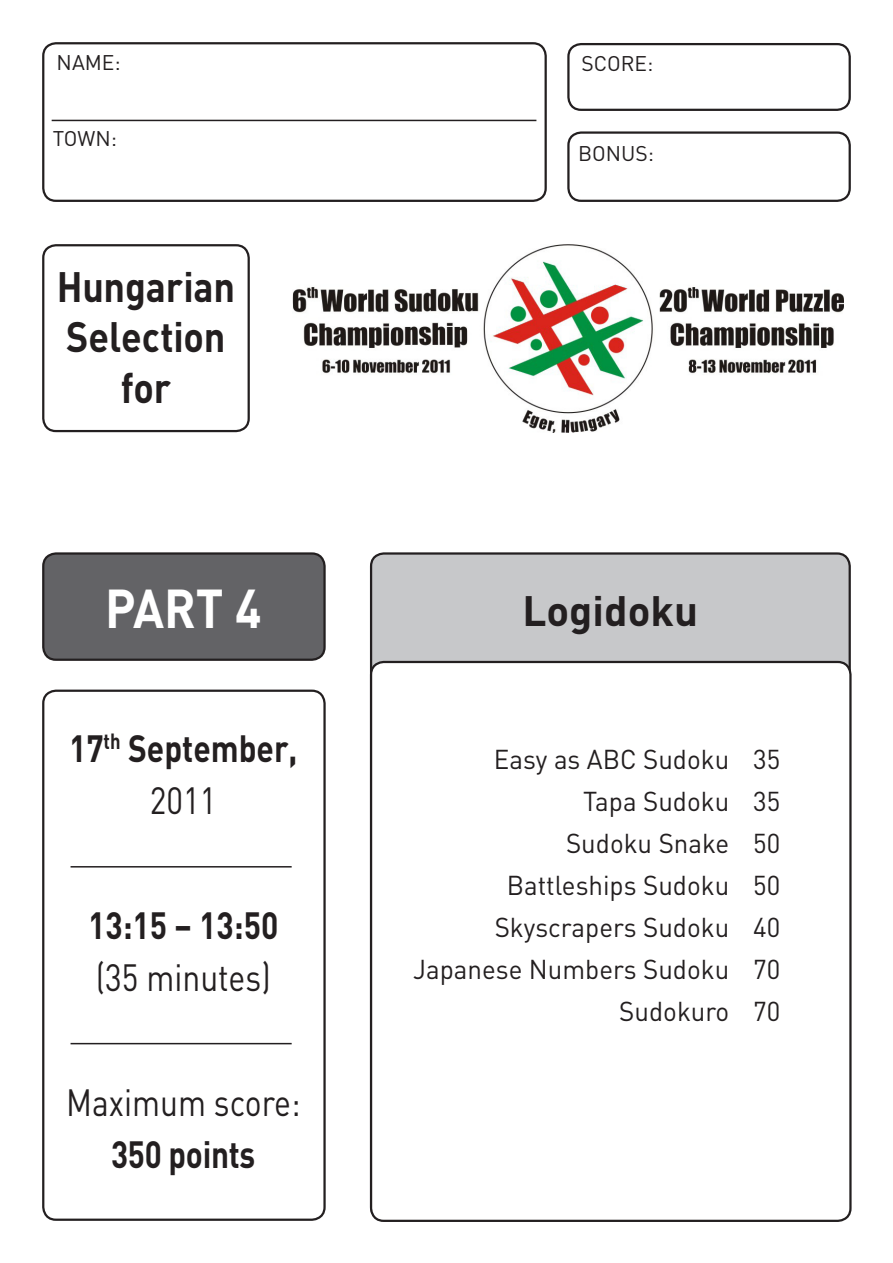
<style>
.page{position:relative;width:893px;height:1263px;background:#fff}
.page>*{position:absolute;margin:0;border:0;box-sizing:border-box;transform-origin:0 0}
.t1{font:700 54px "DINM";color:#fff;scale:.9 1}
.t2{font:700 42px/50.4px "DINM";letter-spacing:-.005em;color:#231f20;scale:.9 1}
.t3{font:700 42px "DINM";letter-spacing:-.005em;color:#231f20}
.t4{font:37.5px "DINM";color:#231f20;scale:.85 1}
.t5{font:700 37.5px "DINM";color:#231f20;scale:.85 1}
.t6{font:700 37.5px "DINM";color:#231f20;scale:.84 1}
.t7{font:27px "DINM";color:#231f20;scale:.96 1}
.t8{font:21px "DINM";color:#231f20}
</style>
<div class="page">
<img style="left:292px;top:244px;width:552px;height:188px">
<div style="left:42px;top:42px;width:505px;height:160px;border:2px solid #231f20;border-radius:13px"></div>
<div style="left:43px;top:553px;width:282px;height:107px;background:#636366;border-radius:13px"></div>
<div style="left:42px;top:552px;width:284px;height:109px;border:2px solid #231f20;border-radius:13px"></div>
<div style="left:42px;top:690px;width:284px;height:531px;border:2px solid #231f20;border-radius:13px"></div>
<div style="left:371px;top:553px;width:479px;height:667px;background:#c7c8ca;border-radius:13px"></div>
<div style="left:42px;top:244px;width:208px;height:188px;border:2px solid #231f20;border-radius:13px"></div>
<div style="left:567px;top:131px;width:284px;height:71px;border:2px solid #231f20;border-radius:13px"></div>
<div style="left:567px;top:43px;width:284px;height:68px;border:2px solid #231f20;border-radius:13px"></div>
<hr style="left:52px;top:120px;width:484px;height:1px;background:#231f20">
<hr style="left:71px;top:866px;width:221px;height:1px;background:#231f20">
<hr style="left:71px;top:1043px;width:221px;height:1px;background:#231f20">
<div style="left:371px;top:662px;width:479px;height:559px;background:#fff;border-radius:13px"></div>
<div style="left:370px;top:661px;width:482px;height:561px;border:2px solid #231f20;border-radius:13px"></div>
<p class="t8" style="left:57px;top:49px;width:66px">NAME:</p>
<p class="t8" style="left:53px;top:126px;width:66px">TOWN:</p>
<p class="t2" style="left:57px;top:260px;width:200px">Hungarian<br>Selection</p>
<p class="t2" style="left:121px;top:360px;width:57px">for</p>
<p class="t1" style="left:105px;top:573px;width:175px">PART 4</p>
<p class="t5" style="left:69px;top:723px;width:270px">17<sup>th</sup> September,</p>
<p class="t4" style="left:150px;top:777px;width:80px">2011</p>
<p class="t5" style="left:88px;top:900px;width:225px">13:15 – 13:50</p>
<p class="t4" style="left:96px;top:954px;width:208px">(35 minutes)</p>
<p class="t4" style="left:66px;top:1078px;width:277px">Maximum score:</p>
<p class="t6" style="left:111px;top:1130px;width:173px">350 points</p>
<p class="t8" style="left:581px;top:50px;width:73px">SCORE:</p>
<p class="t8" style="left:578px;top:140px;width:77px">BONUS:</p>
<p class="t3" style="left:522px;top:583px;width:177px">Logidoku</p>
<p class="t7" style="left:494px;top:742px;width:300px">Easy as ABC Sudoku 35</p>
<p class="t7" style="left:583px;top:784px;width:207px">Tapa Sudoku 35</p>
<p class="t7" style="left:566px;top:826px;width:225px">Sudoku Snake 50</p>
<p class="t7" style="left:507px;top:868px;width:286px">Battleships Sudoku 50</p>
<p class="t7" style="left:495px;top:910px;width:299px">Skyscrapers Sudoku 40</p>
<p class="t7" style="left:413px;top:952px;width:384px">Japanese Numbers Sudoku 70</p>
<p class="t7" style="left:619px;top:994px;width:169px">Sudokuro 70</p>
</div>
